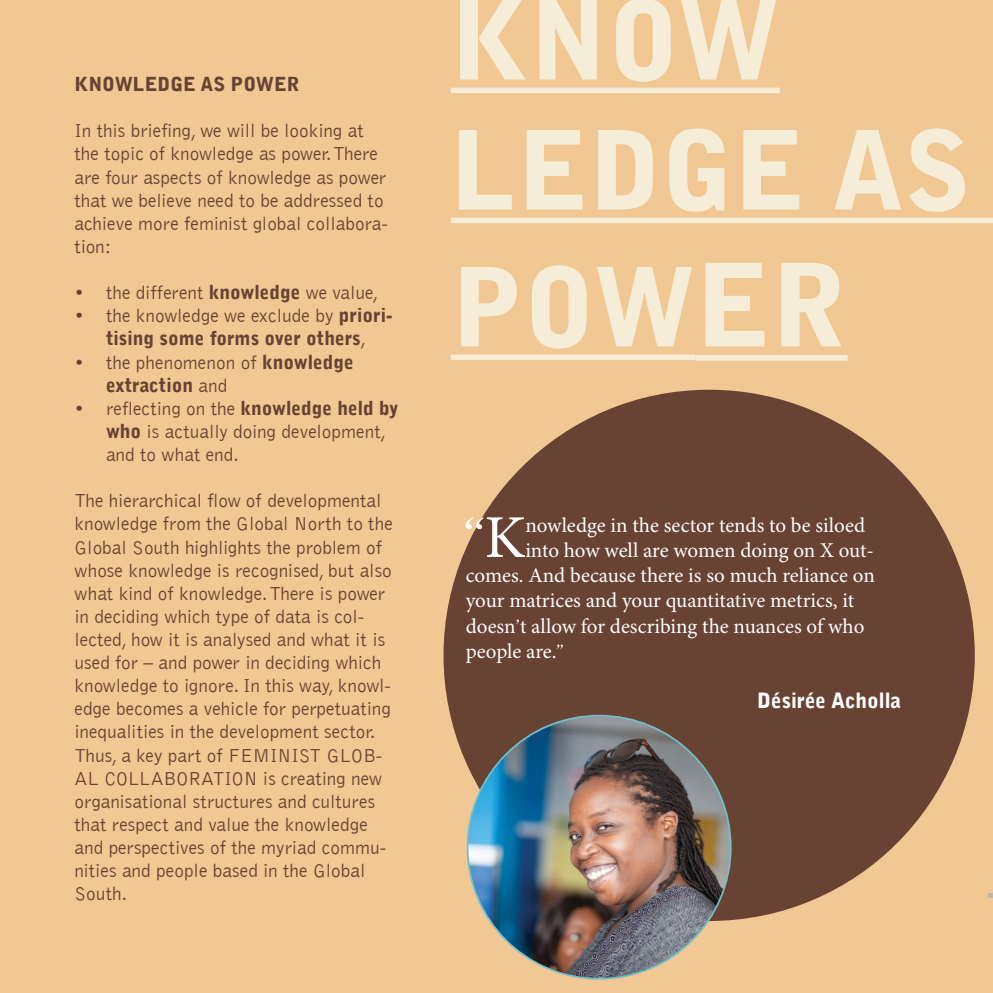
<style>
.page{position:relative;width:993px;height:993px;background:#fff}
.page>*{position:absolute;margin:0;border:0;box-sizing:border-box;transform-origin:0 0}
.t1{font:900 108.33px/136.8px "Bell Gothic";color:#f5edd7}
.citat{font:60.73px "Bell";color:#fff}
.citat-2{font:21px "Minion Pro";letter-spacing:-.005em;color:#fff}
.t2{font:900 21px "Bell Gothic";color:#fff}
.t3{font:300 19.25px/23.1px "Bell Gothic";color:#684232}
.t4{font:900 19.25px/23.1px "Bell Gothic";color:#684232;text-align:center}
.s1{font-weight:900}
.s2{font-weight:300}
.s3{font-size:113.92px}
.s4{font-family:"Minion Pro"}
.s5{font-family:"Bell"}
</style>
<div class="page">
<div style="left:0;top:0;width:992px;height:992px;background:#f1c894"></div>
<div style="left:450px;top:88px;width:329px;height:5px;background:#f5edd7"></div>
<div style="left:450px;top:218px;width:542px;height:5px;background:#f5edd7"></div>
<div style="left:450px;top:354px;width:245px;height:6px;background:#f5edd7"></div>
<div style="left:695px;top:355px;width:152px;height:5px;background:#f5edd7"></div>
<div style="left:443px;top:389px;width:531px;height:531px;background:#684232;border-radius:50%"></div>
<img style="left:467px;top:715px;width:263px;height:263px;border-radius:131px">
<svg style="left:987px;top:893px;width:5px;height:4px"></svg>
<p class="t4" style="left:74px;top:73px;width:227px">KNOWLEDGE AS POWER</p>
<p class="t3" style="left:74px;top:120px;width:315px">In this briefing, we will be looking at the topic of knowledge as power. There are four aspects of knowledge as power that we believe need to be addressed to achieve more feminist global collabora&shy;tion:</p>
<p class="t3" style="left:74px;top:281px;width:305px">• the different <span class="s1">knowledge</span> we value,</p>
<p class="t4" style="left:74px;top:304px;width:319px"><span class="s2">• the knowledge we exclude by</span> priori&shy;tising some forms over others<span class="s2">,</span></p>
<p class="t3" style="left:106px;top:351px;width:249px;text-indent:-32px">• the phenomenon of <span class="s1">knowledge extraction</span> and</p>
<p class="t3" style="left:106px;top:397px;width:294px;text-indent:-32px">• reflecting on the <span class="s1">knowledge held by who</span> is actually doing development, and to what end.</p>
<p class="t3" style="left:74px;top:489px;width:320px">The hierarchical flow of developmental knowledge from the Global North to the Global South highlights the problem of whose knowledge is recognised, but also what kind of knowledge. There is power in deciding which type of data is col&shy;lected, how it is analysed and what it is used for – and power in deciding which knowledge to ignore. In this way, knowl&shy;edge becomes a vehicle for perpetuating inequalities in the development sector.<br>Thus, a key part of FEMINIST GLOB-AL COLLABORATION is creating new organisational structures and cultures that respect and value the knowledge and perspectives of the myriad commu&shy;nities and people based in the Global South.</p>
<p class="t1" style="left:450px;top:-26px;width:330px">KNOW</p>
<p class="t1" style="left:450px;top:104px;width:520px">LEDGE AS<br>POW<span class="s3">ER</span></p>
<p class="citat" style="left:462px;top:501px;width:64px">“<span class="s4">K</span></p>
<p class="citat-2" style="left:525px;top:512px;width:341px">nowledge in the sector tends to be siloed</p>
<p class="citat-2" style="left:525px;top:537px;width:350px">into how well are women doing on X out-</p>
<p class="citat-2" style="left:465px;top:562px;width:410px">comes. And because there is so much reliance on</p>
<p class="citat-2" style="left:465px;top:588px;width:390px">your matrices and your quantitative metrics, it</p>
<p class="citat-2" style="left:465px;top:613px;width:400px">doesn<span class="s5">’</span>t allow for describing the nuances of who</p>
<p class="citat-2" style="left:465px;top:638px;width:100px">people are.<span class="s5">”</span></p>
<p class="t2" style="left:757px;top:688px;width:145px">Désirée Acholla</p>
</div>
